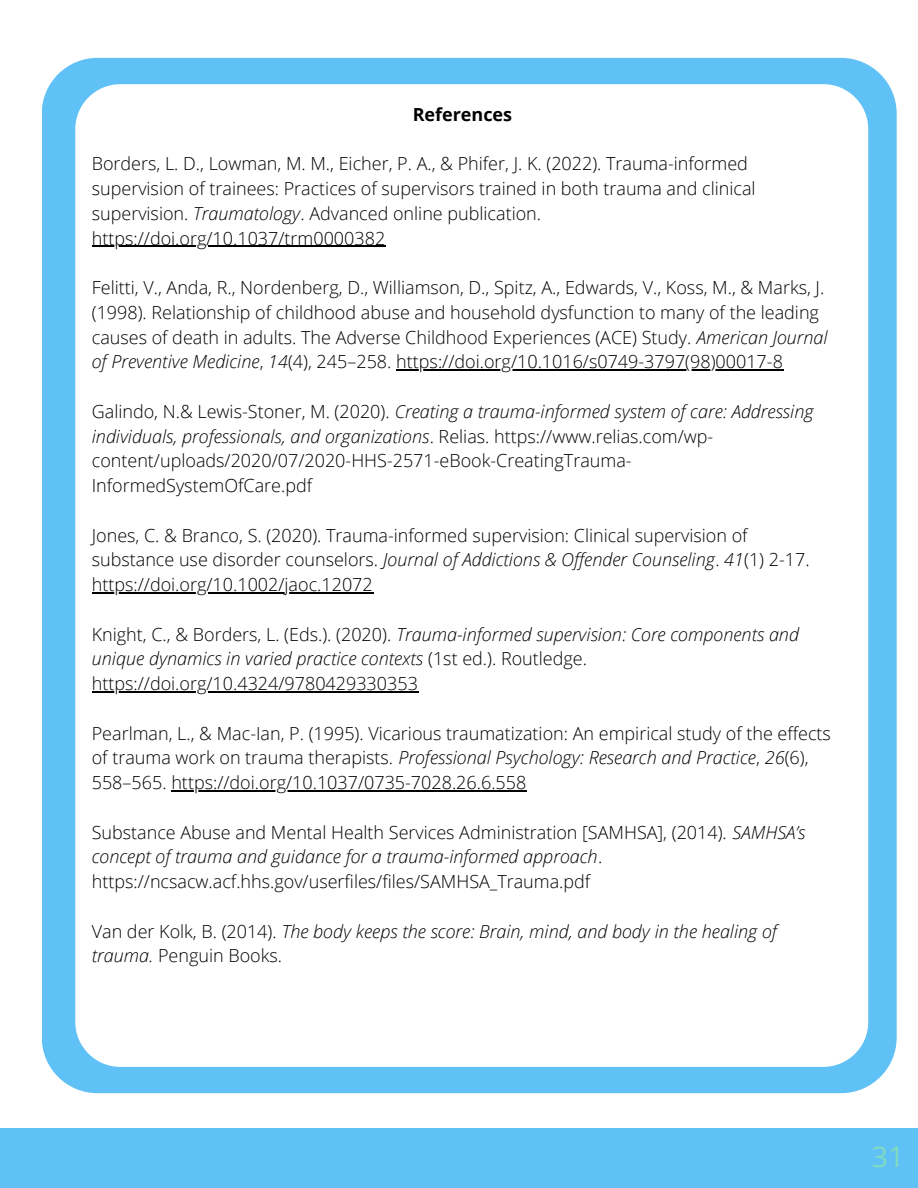
<style>
.page{position:relative;width:918px;height:1188px;background:#fff}
.page>*{position:absolute;margin:0;border:0;box-sizing:border-box;transform-origin:0 0}
.t1{font:28.5px "Open Sans";color:#80dcbe}
.t2{font:300 18px/24.8px "Open Sans";color:#000}
.t3{font:italic 300 18px/24.8px "Open Sans";color:#000}
.t4{font:700 18px "Open Sans";color:#000}
.s1{font-style:italic}
.s2{font-style:normal}
</style>
<div class="page">
<div style="left:0;top:1128px;width:918px;height:60px;background:#5fc1f5"></div>
<div style="left:42px;top:58px;width:855px;height:1035px;background:#5fc1f5;border-radius:56px"></div>
<div style="left:75px;top:84px;width:793px;height:983px;background:#fff;border-radius:45px"></div>
<hr style="left:92px;top:246px;width:294px;height:1px;background:#000">
<hr style="left:396px;top:370px;width:388px;height:1px;background:#000">
<hr style="left:92px;top:592px;width:281px;height:1px;background:#000">
<hr style="left:92px;top:691px;width:326px;height:1px;background:#000">
<hr style="left:171px;top:790px;width:356px;height:1px;background:#000">
<p class="t4" style="left:413px;top:102px;width:101px">References</p>
<p class="t2" style="left:92px;top:151px;width:665px">Borders, L. D., Lowman, M. M., Eicher, P. A., &amp; Phifer, J. K. (2022). Trauma-informed supervision of trainees: Practices of supervisors trained in both trauma and clinical supervision. <span class="s1">Traumatology</span>. Advanced online publication. https://doi.org/10.1037/trm0000382</p>
<p class="t2" style="left:92px;top:275px;width:737px">Felitti, V., Anda, R., Nordenberg, D., Williamson, D., Spitz, A., Edwards, V., Koss, M., &amp; Marks, J. (1998). Relationship of childhood abuse and household dysfunction to many of the leading causes of death in adults. The Adverse Childhood Experiences (ACE) Study. <span class="s1">American Journal of Preventive Medicine</span>, <span class="s1">14</span>(4), 245–258. https://doi.org/10.1016/s0749-3797(98)00017-8</p>
<p class="t2" style="left:92px;top:399px;width:723px">Galindo, N.&amp; Lewis-Stoner, M. (2020). <span class="s1">Creating a trauma-informed system of care: Addressing individuals, professionals, and organizations</span>. Relias. https://www.relias.com/wp&shy;content/uploads/2020/07/2020-HHS-2571-eBook-CreatingTrauma-InformedSystemOfCare.pdf</p>
<p class="t2" style="left:92px;top:522px;width:719px">Jones, C. &amp; Branco, S. (2020). Trauma-informed supervision: Clinical supervision of substance use disorder counselors. <span class="s1">Journal of Addictions &amp; Offender Counseling</span>. <span class="s1">41</span>(1) 2-17. https://doi.org/10.1002/jaoc.12072</p>
<p class="t2" style="left:92px;top:621px;width:709px">Knight, C., &amp; Borders, L. (Eds.). (2020). <span class="s1">Trauma-informed supervision: Core components and unique dynamics in varied practice contexts</span> (1st ed.). Routledge. https://doi.org/10.4324/9780429330353</p>
<p class="t2" style="left:92px;top:720px;width:741px">Pearlman, L., &amp; Mac-Ian, P. (1995). Vicarious traumatization: An empirical study of the effects of trauma work on trauma therapists. <span class="s1">Professional Psychology: Research and Practice</span>, <span class="s1">26</span>(6),<br>558–565. https://doi.org/10.1037/0735-7028.26.6.558</p>
<p class="t2" style="left:92px;top:819px;width:715px">Substance Abuse and Mental Health Services Administration [SAMHSA], (2014). <span class="s1">SAMHSA’s concept of trauma and guidance for a trauma-informed approach</span>. https://ncsacw.acf.hhs.gov/userfiles/files/SAMHSA_Trauma.pdf</p>
<p class="t3" style="left:92px;top:918px;width:687px"><span class="s2">Van der Kolk, B. (2014).</span> The body keeps the score: Brain, mind, and body in the healing of trauma. <span class="s2">Penguin Books.</span></p>
<h1 class="t1" style="left:872px;top:1137px;width:34px">31</h1>
</div>
